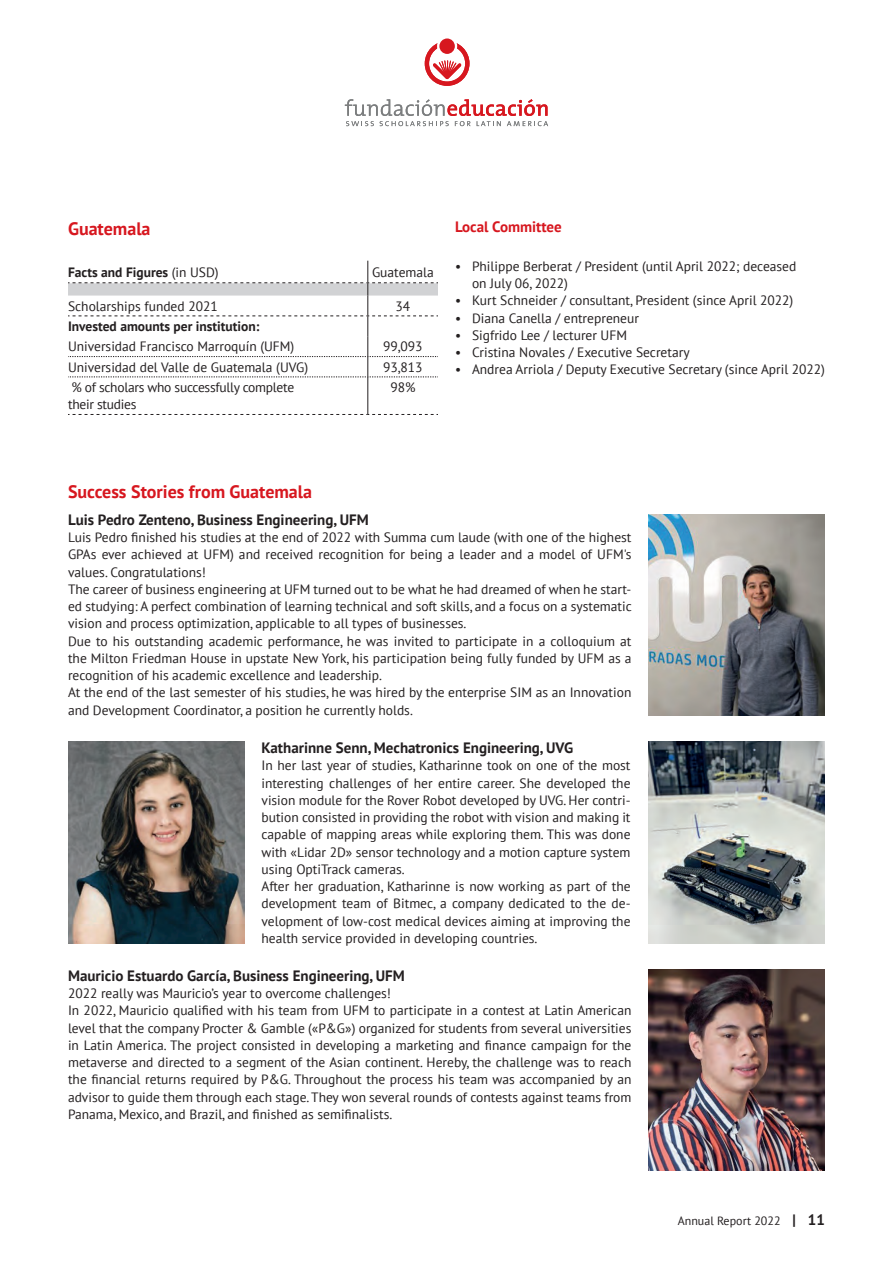
<style>
.page{position:relative;width:893px;height:1263px;background:#fff}
.page>*{position:absolute;margin:0;border:0;box-sizing:border-box;transform-origin:0 0}
.t1{font:700 18px "PT Sans";color:#d7171f}
.t2{font:700 15px "PT Sans";color:#231f20}
.t3{font:700 15px "PT Sans";color:#d7171f}
.t4{font:13.5px/17.2px "PT Sans";color:#231f20}
.t5{font:700 13.5px "PT Sans";color:#231f20}
.t6{font:13.5px/17.2px "PT Sans";letter-spacing:-.02em;color:#231f20}
.t7{font:12px "PT Sans";color:#231f20}
.s1{font-weight:400}
.s2{font-weight:700;font-size:15px}
</style>
<div class="page">
<div style="left:425px;top:41px;width:44px;height:45px;border:4px solid #d7171f;border-radius:50%"></div>
<svg style="left:430px;top:60px;width:34px;height:22px"></svg>
<svg style="left:438px;top:37px;width:18px;height:18px"></svg>
<div style="left:437px;top:36px;width:20px;height:20px;border:2px solid #fff;border-radius:50%"></div>
<svg style="left:345px;top:99px;width:203px;height:27px"></svg>
<hr style="left:367px;top:377px;width:1px;height:37px;background:#231f20">
<svg style="left:68px;top:414px;width:370px;height:1px"></svg>
<svg style="left:68px;top:261px;width:370px;height:117px"></svg>
<img style="left:648px;top:969px;width:177px;height:202px">
<img style="left:68px;top:742px;width:176px;height:201px">
<img style="left:648px;top:514px;width:177px;height:201px">
<img style="left:648px;top:742px;width:177px;height:201px">
<h1 class="t1" style="left:68px;top:216px;width:84px">Guatemala</h1>
<p class="t5" style="left:68px;top:263px;width:152px">Facts and Figures <span class="s1">(in USD)</span></p>
<p class="t4" style="left:372px;top:263px;width:63px">Guatemala</p>
<p class="t4" style="left:68px;top:297px;width:151px">Scholarships funded 2021</p>
<p class="t4" style="left:396px;top:297px;width:16px">34</p>
<p class="t5" style="left:68px;top:317px;width:193px">Invested amounts per institution:</p>
<p class="t4" style="left:68px;top:338px;width:228px">Universidad Francisco Marroquín (UFM)</p>
<p class="t4" style="left:383px;top:338px;width:41px">99,093</p>
<p class="t4" style="left:68px;top:358px;width:242px">Universidad del Valle de Guatemala (UVG)</p>
<p class="t4" style="left:383px;top:358px;width:41px">93,813</p>
<p class="t6" style="left:68px;top:378px;width:228px">% of scholars who successfully complete their studies</p>
<p class="t4" style="left:390px;top:378px;width:27px">98%</p>
<p class="t3" style="left:455px;top:217px;width:108px">Local Committee</p>
<p class="t4" style="left:472px;top:257px;width:326px;text-indent:-17px">• Philippe Berberat / President (until April 2022; deceased on July 06, 2022)</p>
<p class="t4" style="left:455px;top:292px;width:340px">• Kurt Schneider / consultant, President (since April 2022)</p>
<p class="t4" style="left:455px;top:309px;width:185px">• Diana Canella / entrepreneur</p>
<p class="t4" style="left:455px;top:326px;width:174px">• Sigfrido Lee / lecturer UFM</p>
<p class="t4" style="left:455px;top:343px;width:236px">• Cristina Novales / Executive Secretary</p>
<p class="t4" style="left:455px;top:361px;width:371px">• Andrea Arriola / Deputy Executive Secretary (since April 2022)</p>
<h1 class="t1" style="left:68px;top:480px;width:246px">Success Stories from Guatemala</h1>
<p class="t2" style="left:68px;top:509px;width:302px">Luis Pedro Zenteno, Business Engineering, UFM</p>
<p class="t4" style="left:68px;top:528px;width:565px">Luis Pedro finished his studies at the end of 2022 with Summa cum laude (with one of the highest GPAs ever achieved at UFM) and received recognition for being a leader and a model of UFM's values. Congratulations!<br>The career of business engineering at UFM turned out to be what he had dreamed of when he start&shy;ed studying: A perfect combination of learning technical and soft skills, and a focus on a systematic vision and process optimization, applicable to all types of businesses.<br>Due to his outstanding academic performance, he was invited to participate in a colloquium at the Milton Friedman House in upstate New York, his participation being fully funded by UFM as a recognition of his academic excellence and leadership.<br>At the end of the last semester of his studies, he was hired by the enterprise SIM as an Innovation and Development Coordinator, a position he currently holds.</p>
<p class="t2" style="left:261px;top:738px;width:313px">Katharinne Senn, Mechatronics Engineering, UVG</p>
<p class="t4" style="left:261px;top:757px;width:371px">In her last year of studies, Katharinne took on one of the most interesting challenges of her entire career. She developed the vision module for the Rover Robot developed by UVG. Her contri&shy;bution consisted in providing the robot with vision and making it capable of mapping areas while exploring them. This was done with «Lidar 2D» sensor technology and a motion capture system using OptiTrack cameras.<br>After her graduation, Katharinne is now working as part of the development team of Bitmec, a company dedicated to the de&shy;velopment of low-cost medical devices aiming at improving the health service provided in developing countries.</p>
<p class="t2" style="left:68px;top:965px;width:338px">Mauricio Estuardo García, Business Engineering, UFM</p>
<p class="t4" style="left:68px;top:984px;width:565px">2022 really was Mauricio’s year to overcome challenges!<br>In 2022, Mauricio qualified with his team from UFM to participate in a contest at Latin American level that the company Procter &amp; Gamble («P&amp;G») organized for students from several universities in Latin America. The project consisted in developing a marketing and finance campaign for the metaverse and directed to a segment of the Asian continent. Hereby, the challenge was to reach the financial returns required by P&amp;G. Throughout the process his team was accompanied by an advisor to guide them through each stage. They won several rounds of contests against teams from Panama, Mexico, and Brazil, and finished as semifinalists.</p>
<p class="t7" style="left:678px;top:1213px;width:149px">Annual Report 2022 <span class="s2">| 11</span></p>
</div>
